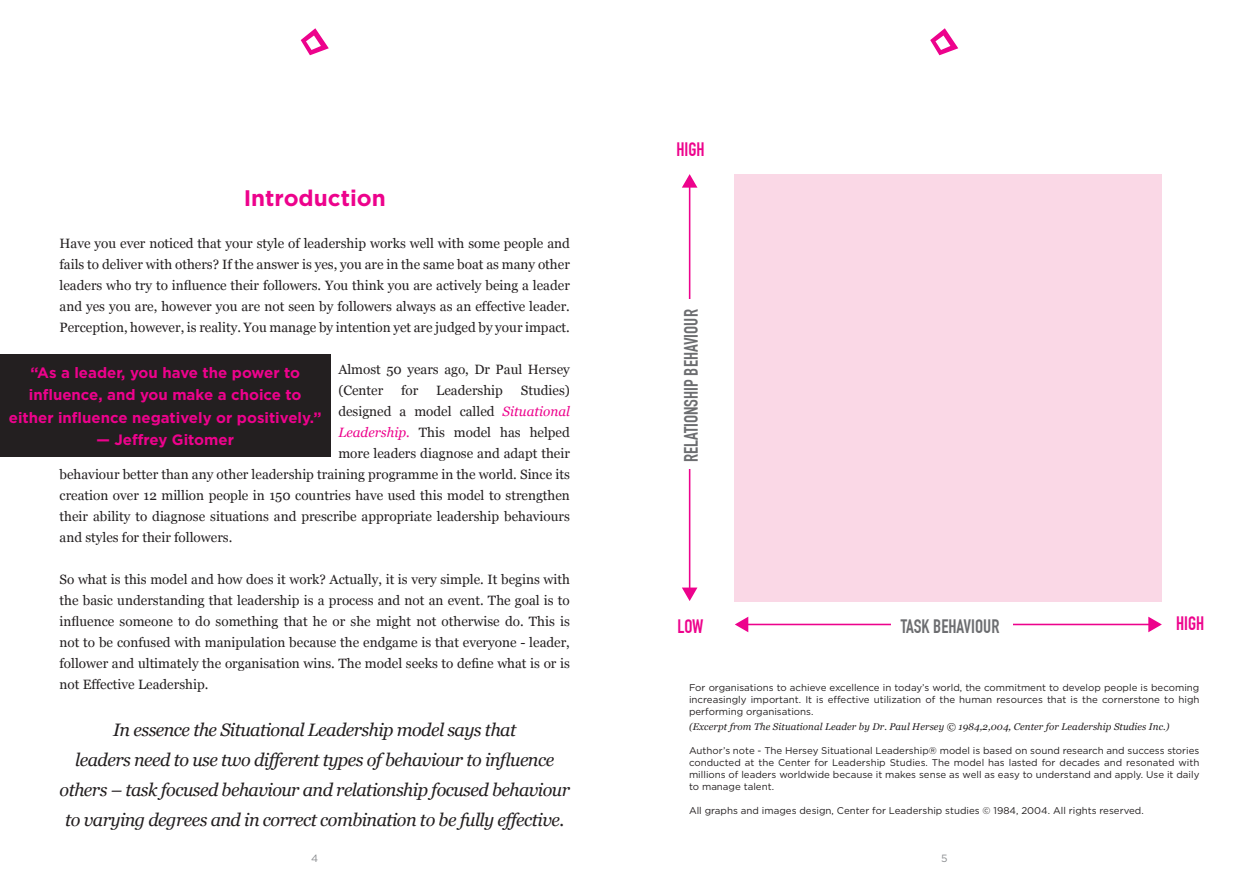
<style>
.page{position:relative;width:1259px;height:893px;background:#fff}
.page>*{position:absolute;margin:0;border:0;box-sizing:border-box;transform-origin:0 0}
.t1{font:700 22.5px "Gotham HTF";color:#ed028c}
.t2{font:700 19.05px "DIN Condensed";color:#6c6d70}
.t3{font:700 19.05px "DIN Condensed";color:#ed028c}
.t4{font:italic 18px/30px "Georgia";letter-spacing:-.03em;color:#231f20;text-align:center}
.t5{font:700 15px/22.5px "Gotham HTF";color:#ed028c;text-align:center}
.t6{font:13.5px/21px "Georgia";color:#231f20;text-align:justify}
.t7{font:10.5px "Gotham HTF";color:#8a8c8f}
.t8{font:9.75px/12px "Gotham HTF";color:#231f20;text-align:justify}
.t9{font:italic 9.75px "Georgia";letter-spacing:.01em;color:#231f20}
.s1{font-style:italic;color:#ed028c}
</style>
<div class="page">
<svg style="left:930px;top:28px;width:28px;height:27px"></svg>
<svg style="left:301px;top:28px;width:28px;height:27px"></svg>
<hr style="left:689px;top:185px;width:1px;height:405px;background:#ed028c">
<svg style="left:682px;top:174px;width:15px;height:14px"></svg>
<svg style="left:682px;top:588px;width:15px;height:13px"></svg>
<hr style="left:746px;top:624px;width:404px;height:1px;background:#ed028c">
<svg style="left:1148px;top:617px;width:13px;height:15px"></svg>
<svg style="left:735px;top:617px;width:13px;height:15px"></svg>
<div style="left:892px;top:613px;width:121px;height:26px;background:#fff"></div>
<div style="left:735px;top:174px;width:427px;height:427px;background:#fad8e6"></div>
<div style="left:0;top:354px;width:330px;height:103px;background:#231f20"></div>
<p class="t1" style="left:244px;top:185px;width:144px">Introduction</p>
<p class="t6" style="left:60px;top:233px;width:512px">Have you ever noticed that your style of leadership works well with some people and fails to deliver with others? If the answer is yes, you are in the same boat as many other leaders who try to influence their followers. You think you are actively being a leader and yes you are, however you are not seen by followers always as an effective leader.<br>Perception, however, is reality. You manage by intention yet are judged by your impact.</p>
<p class="t6" style="left:338px;top:359px;width:233px">Almost 50 years ago, Dr Paul Hersey (Center</p>
<p class="t5" style="left:9px;top:361px;width:314px">“As a leader, you have the power to influence, and you make a choice to either influence negatively or positively.”</p>
<p class="t5" style="left:96px;top:428px;width:139px">— Jeffrey Gitomer</p>
<p class="t6" style="left:401px;top:380px;width:19px">for</p>
<p class="t6" style="left:436px;top:380px;width:68px">Leadership</p>
<p class="t6" style="left:521px;top:380px;width:51px">Studies)</p>
<p class="t6" style="left:338px;top:401px;width:233px">designed a model called <span class="s1">Situational</span></p>
<p class="t6" style="left:338px;top:422px;width:233px"><span class="s1">Leadership.</span> This model has helped</p>
<p class="t6" style="left:338px;top:443px;width:233px">more leaders diagnose and adapt their</p>
<p class="t6" style="left:60px;top:464px;width:512px">behaviour better than any other leadership training programme in the world. Since its</p>
<p class="t6" style="left:60px;top:485px;width:512px">creation over 12 million people in 150 countries have used this model to strengthen</p>
<p class="t6" style="left:60px;top:506px;width:512px">their ability to diagnose situations and prescribe appropriate leadership behaviours</p>
<p class="t6" style="left:60px;top:527px;width:174px">and styles for their followers.</p>
<p class="t6" style="left:60px;top:569px;width:512px">So what is this model and how does it work? Actually, it is very simple. It begins with the basic understanding that leadership is a process and not an event. The goal is to influence someone to do something that he or she might not otherwise do. This is not to be confused with manipulation because the endgame is that everyone - leader, follower and ultimately the organisation wins. The model seeks to define what is or is not Effective Leadership.</p>
<p class="t4" style="left:113px;top:714px;width:405px">In essence the Situational Leadership model says that</p>
<p class="t4" style="left:60px;top:744px;width:512px">leaders need to use two different types of behaviour to influence others – task focused behaviour and relationship focused behaviour to varying degrees and in correct combination to be fully effective.</p>
<p class="t3" style="left:676px;top:138px;width:30px">HIGH</p>
<p class="t2" style="left:680px;top:462px;width:154px;rotate:-90deg">RELATIONSHIP BEHAVIOUR</p>
<p class="t3" style="left:677px;top:615px;width:28px">LOW</p>
<p class="t3" style="left:1176px;top:612px;width:30px">HIGH</p>
<p class="t2" style="left:901px;top:615px;width:100px">TASK BEHAVIOUR</p>
<p class="t8" style="left:689px;top:681px;width:512px">For organisations to achieve excellence in today’s world, the commitment to develop people is becoming increasingly important. It is effective utilization of the human resources that is the cornerstone to high performing organisations.</p>
<p class="t9" style="left:689px;top:721px;width:482px">(Excerpt from The Situational Leader by Dr. Paul Hersey © 1984,2,004, Center for Leadership Studies Inc.)</p>
<p class="t8" style="left:689px;top:744px;width:512px">Author’s note - The Hersey Situational Leadership® model is based on sound research and success stories conducted at the Center for Leadership Studies. The model has lasted for decades and resonated with millions of leaders worldwide because it makes sense as well as easy to understand and apply. Use it daily to manage talent.</p>
<p class="t8" style="left:689px;top:804px;width:456px">All graphs and images design, Center for Leadership studies © 1984, 2004. All rights reserved.</p>
<p class="t7" style="left:311px;top:852px;width:9px">4</p>
<p class="t7" style="left:941px;top:852px;width:8px">5</p>
</div>
